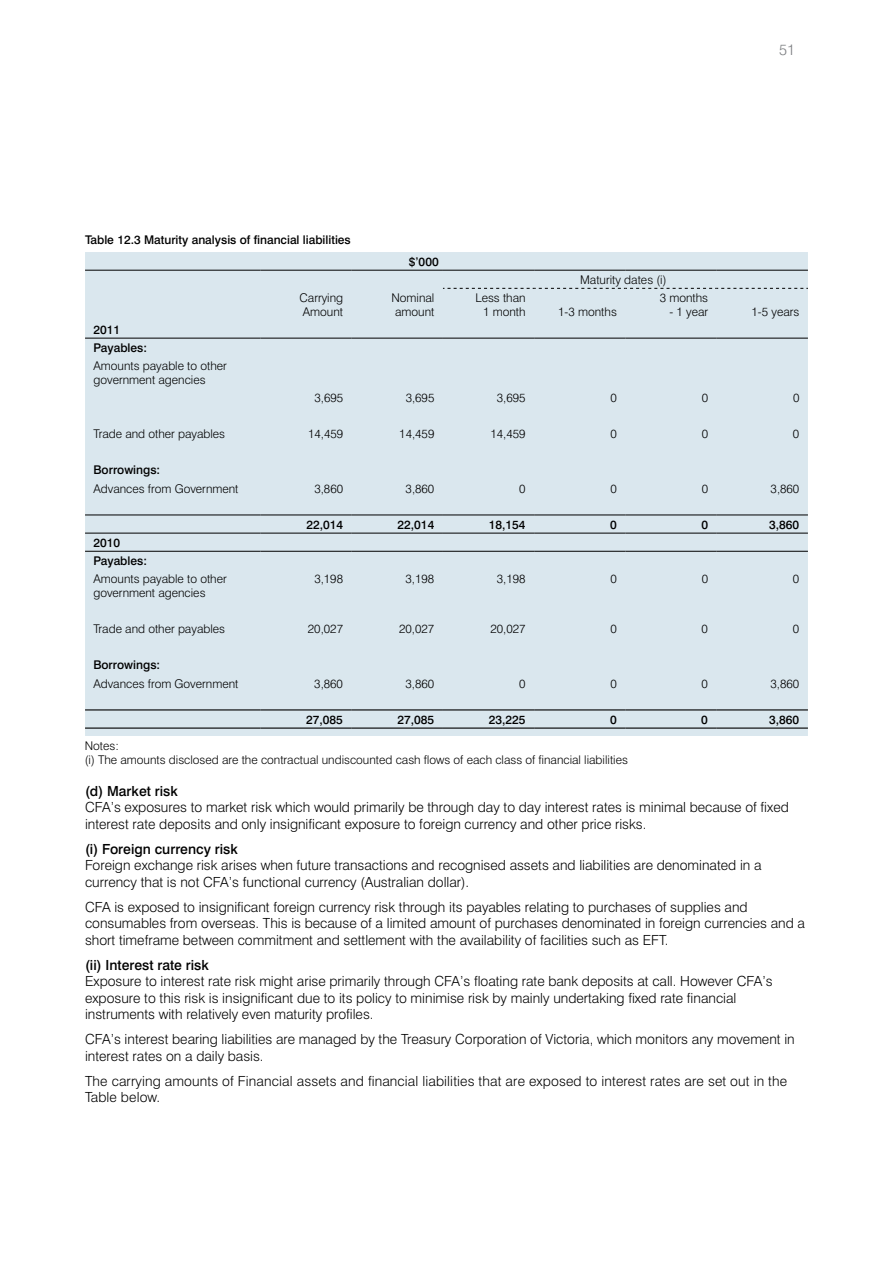
<style>
.page{position:relative;width:893px;height:1263px;background:#fff}
.page>*{position:absolute;margin:0;border:0;box-sizing:border-box;transform-origin:0 0}
.t1{font:300 15px "Swiss 721 BT";color:#808285}
.t2{font:300 13.95px/16.5px "Swiss 721 BT";color:#000}
.t3{font:500 13.95px "Swiss 721 BT";color:#000}
.t4{font:300 12px/13.5px "Swiss 721 BT";color:#000}
.t5{font:500 12px/18.1px "Swiss 721 BT";color:#000}
</style>
<div class="page">
<div style="left:85px;top:252px;width:723px;height:484px;background:#dae7ee"></div>
<div style="left:85px;top:320px;width:723px;height:231px;background:#dae7ee"></div>
<hr style="left:85px;top:270px;width:175px;height:1px;background:#000">
<hr style="left:260px;top:270px;width:92px;height:1px;background:#000">
<hr style="left:352px;top:270px;width:91px;height:1px;background:#000">
<hr style="left:443px;top:270px;width:91px;height:1px;background:#000">
<hr style="left:534px;top:270px;width:91px;height:1px;background:#000">
<hr style="left:625px;top:270px;width:92px;height:1px;background:#000">
<hr style="left:717px;top:270px;width:91px;height:1px;background:#000">
<svg style="left:443px;top:288px;width:365px;height:1px"></svg>
<hr style="left:85px;top:709px;width:175px;height:1px;background:#000">
<hr style="left:260px;top:709px;width:92px;height:1px;background:#000">
<hr style="left:352px;top:709px;width:91px;height:1px;background:#000">
<hr style="left:443px;top:709px;width:91px;height:1px;background:#000">
<hr style="left:534px;top:709px;width:91px;height:1px;background:#000">
<hr style="left:625px;top:709px;width:92px;height:1px;background:#000">
<hr style="left:717px;top:709px;width:91px;height:1px;background:#000">
<hr style="left:85px;top:727px;width:175px;height:2px;background:#000">
<hr style="left:260px;top:727px;width:92px;height:2px;background:#000">
<hr style="left:352px;top:727px;width:91px;height:2px;background:#000">
<hr style="left:443px;top:727px;width:91px;height:2px;background:#000">
<hr style="left:534px;top:727px;width:91px;height:2px;background:#000">
<hr style="left:625px;top:727px;width:92px;height:2px;background:#000">
<hr style="left:717px;top:727px;width:91px;height:2px;background:#000">
<hr style="left:85px;top:515px;width:175px;height:1px;background:#000">
<hr style="left:260px;top:515px;width:92px;height:1px;background:#000">
<hr style="left:352px;top:515px;width:91px;height:1px;background:#000">
<hr style="left:443px;top:515px;width:91px;height:1px;background:#000">
<hr style="left:534px;top:515px;width:91px;height:1px;background:#000">
<hr style="left:625px;top:515px;width:92px;height:1px;background:#000">
<hr style="left:717px;top:515px;width:91px;height:1px;background:#000">
<hr style="left:85px;top:533px;width:175px;height:1px;background:#000">
<hr style="left:260px;top:533px;width:92px;height:1px;background:#000">
<hr style="left:352px;top:533px;width:91px;height:1px;background:#000">
<hr style="left:443px;top:533px;width:91px;height:1px;background:#000">
<hr style="left:534px;top:533px;width:91px;height:1px;background:#000">
<hr style="left:625px;top:533px;width:92px;height:1px;background:#000">
<hr style="left:717px;top:533px;width:91px;height:1px;background:#000">
<hr style="left:85px;top:551px;width:175px;height:1px;background:#000">
<hr style="left:260px;top:551px;width:92px;height:1px;background:#000">
<hr style="left:352px;top:551px;width:91px;height:1px;background:#000">
<hr style="left:443px;top:551px;width:91px;height:1px;background:#000">
<hr style="left:534px;top:551px;width:91px;height:1px;background:#000">
<hr style="left:625px;top:551px;width:92px;height:1px;background:#000">
<hr style="left:717px;top:551px;width:91px;height:1px;background:#000">
<hr style="left:85px;top:338px;width:175px;height:1px;background:#000">
<hr style="left:260px;top:338px;width:92px;height:1px;background:#000">
<hr style="left:352px;top:338px;width:91px;height:1px;background:#000">
<hr style="left:443px;top:338px;width:91px;height:1px;background:#000">
<hr style="left:534px;top:338px;width:91px;height:1px;background:#000">
<hr style="left:625px;top:338px;width:92px;height:1px;background:#000">
<hr style="left:717px;top:338px;width:91px;height:1px;background:#000">
<p class="t1" style="left:779px;top:40px;width:17px">51</p>
<p class="t5" style="left:85px;top:230px;width:267px">Table 12.3 Maturity analysis of financial liabilities</p>
<p class="t5" style="left:409px;top:252px;width:31px">$’000</p>
<p class="t5" style="left:94px;top:320px;width:55px">2011<br>Payables:</p>
<p class="t4" style="left:94px;top:359px;width:135px">Amounts payable to other government agencies</p>
<p class="t4" style="left:300px;top:291px;width:45px">Carrying<br>Amount</p>
<p class="t4" style="left:391px;top:291px;width:44px;text-align:center">Nominal amount</p>
<p class="t4" style="left:475px;top:291px;width:52px;text-align:right">Less than<br>1 month</p>
<p class="t4" style="left:580px;top:273px;width:88px">Maturity dates (i)</p>
<p class="t4" style="left:558px;top:305px;width:60px">1-3 months</p>
<p class="t4" style="left:660px;top:291px;width:50px">3 months</p>
<p class="t4" style="left:669px;top:305px;width:40px">- 1 year</p>
<p class="t4" style="left:752px;top:305px;width:49px">1-5 years</p>
<p class="t4" style="left:314px;top:391px;width:30px">3,695</p>
<p class="t4" style="left:406px;top:391px;width:30px">3,695</p>
<p class="t4" style="left:497px;top:391px;width:30px">3,695</p>
<p class="t4" style="left:610px;top:391px;width:8px">0</p>
<p class="t4" style="left:702px;top:391px;width:8px">0</p>
<p class="t4" style="left:793px;top:391px;width:8px">0</p>
<p class="t4" style="left:93px;top:427px;width:133px">Trade and other payables</p>
<p class="t4" style="left:308px;top:427px;width:37px">14,459</p>
<p class="t4" style="left:399px;top:427px;width:37px">14,459</p>
<p class="t4" style="left:490px;top:427px;width:37px">14,459</p>
<p class="t4" style="left:610px;top:427px;width:8px">0</p>
<p class="t4" style="left:702px;top:427px;width:8px">0</p>
<p class="t4" style="left:793px;top:427px;width:8px">0</p>
<p class="t5" style="left:93px;top:461px;width:68px">Borrowings:</p>
<p class="t4" style="left:93px;top:481px;width:147px">Advances from Government</p>
<p class="t4" style="left:314px;top:481px;width:30px">3,860</p>
<p class="t4" style="left:406px;top:481px;width:30px">3,860</p>
<p class="t4" style="left:519px;top:481px;width:8px">0</p>
<p class="t4" style="left:610px;top:481px;width:8px">0</p>
<p class="t4" style="left:702px;top:481px;width:8px">0</p>
<p class="t4" style="left:771px;top:481px;width:30px">3,860</p>
<p class="t5" style="left:306px;top:515px;width:38px">22,014</p>
<p class="t5" style="left:398px;top:515px;width:38px">22,014</p>
<p class="t5" style="left:489px;top:515px;width:38px">18,154</p>
<p class="t5" style="left:610px;top:515px;width:8px">0</p>
<p class="t5" style="left:701px;top:515px;width:8px">0</p>
<p class="t5" style="left:769px;top:515px;width:32px">3,860</p>
<p class="t5" style="left:93px;top:533px;width:55px">2010<br>Payables:</p>
<p class="t4" style="left:93px;top:572px;width:135px">Amounts payable to other government agencies</p>
<p class="t4" style="left:314px;top:572px;width:30px">3,198</p>
<p class="t4" style="left:406px;top:572px;width:30px">3,198</p>
<p class="t4" style="left:497px;top:572px;width:30px">3,198</p>
<p class="t4" style="left:610px;top:572px;width:8px">0</p>
<p class="t4" style="left:702px;top:572px;width:8px">0</p>
<p class="t4" style="left:793px;top:572px;width:8px">0</p>
<p class="t4" style="left:93px;top:622px;width:133px">Trade and other payables</p>
<p class="t4" style="left:308px;top:622px;width:37px">20,027</p>
<p class="t4" style="left:399px;top:622px;width:37px">20,027</p>
<p class="t4" style="left:490px;top:622px;width:37px">20,027</p>
<p class="t4" style="left:610px;top:622px;width:8px">0</p>
<p class="t4" style="left:702px;top:622px;width:8px">0</p>
<p class="t4" style="left:793px;top:622px;width:8px">0</p>
<p class="t5" style="left:93px;top:656px;width:68px">Borrowings:</p>
<p class="t4" style="left:93px;top:676px;width:147px">Advances from Government</p>
<p class="t4" style="left:314px;top:676px;width:30px">3,860</p>
<p class="t4" style="left:406px;top:676px;width:30px">3,860</p>
<p class="t4" style="left:519px;top:676px;width:8px">0</p>
<p class="t4" style="left:610px;top:676px;width:8px">0</p>
<p class="t4" style="left:702px;top:676px;width:8px">0</p>
<p class="t4" style="left:770px;top:676px;width:30px">3,860</p>
<p class="t5" style="left:306px;top:710px;width:38px">27,085</p>
<p class="t5" style="left:397px;top:710px;width:38px">27,085</p>
<p class="t5" style="left:489px;top:710px;width:38px">23,225</p>
<p class="t5" style="left:610px;top:710px;width:8px">0</p>
<p class="t5" style="left:701px;top:710px;width:8px">0</p>
<p class="t5" style="left:769px;top:710px;width:32px">3,860</p>
<p class="t4" style="left:85px;top:739px;width:545px">Notes:<br>(i) The amounts disclosed are the contractual undiscounted cash flows of each class of financial liabilities</p>
<p class="t3" style="left:85px;top:782px;width:94px">(d) Market risk</p>
<p class="t2" style="left:85px;top:799px;width:705px">CFA’s exposures to market risk which would primarily be through day to day interest rates is minimal because of fixed interest rate deposits and only insignificant exposure to foreign currency and other price risks.</p>
<p class="t3" style="left:85px;top:840px;width:154px">(i) Foreign currency risk</p>
<p class="t2" style="left:85px;top:857px;width:678px">Foreign exchange risk arises when future transactions and recognised assets and liabilities are denominated in a currency that is not CFA’s functional currency (Australian dollar).</p>
<p class="t2" style="left:85px;top:898px;width:721px">CFA is exposed to insignificant foreign currency risk through its payables relating to purchases of supplies and consumables from overseas. This is because of a limited amount of purchases denominated in foreign currencies and a short timeframe between commitment and settlement with the availability of facilities such as EFT.</p>
<p class="t3" style="left:85px;top:956px;width:125px">(ii) Interest rate risk</p>
<p class="t2" style="left:85px;top:973px;width:689px">Exposure to interest rate risk might arise primarily through CFA’s floating rate bank deposits at call. However CFA’s exposure to this risk is insignificant due to its policy to minimise risk by mainly undertaking fixed rate financial instruments with relatively even maturity profiles.</p>
<p class="t2" style="left:85px;top:1031px;width:711px">CFA’s interest bearing liabilities are managed by the Treasury Corporation of Victoria, which monitors any movement in interest rates on a daily basis.</p>
<p class="t2" style="left:85px;top:1072px;width:704px">The carrying amounts of Financial assets and financial liabilities that are exposed to interest rates are set out in the<br>Table below.</p>
</div>
